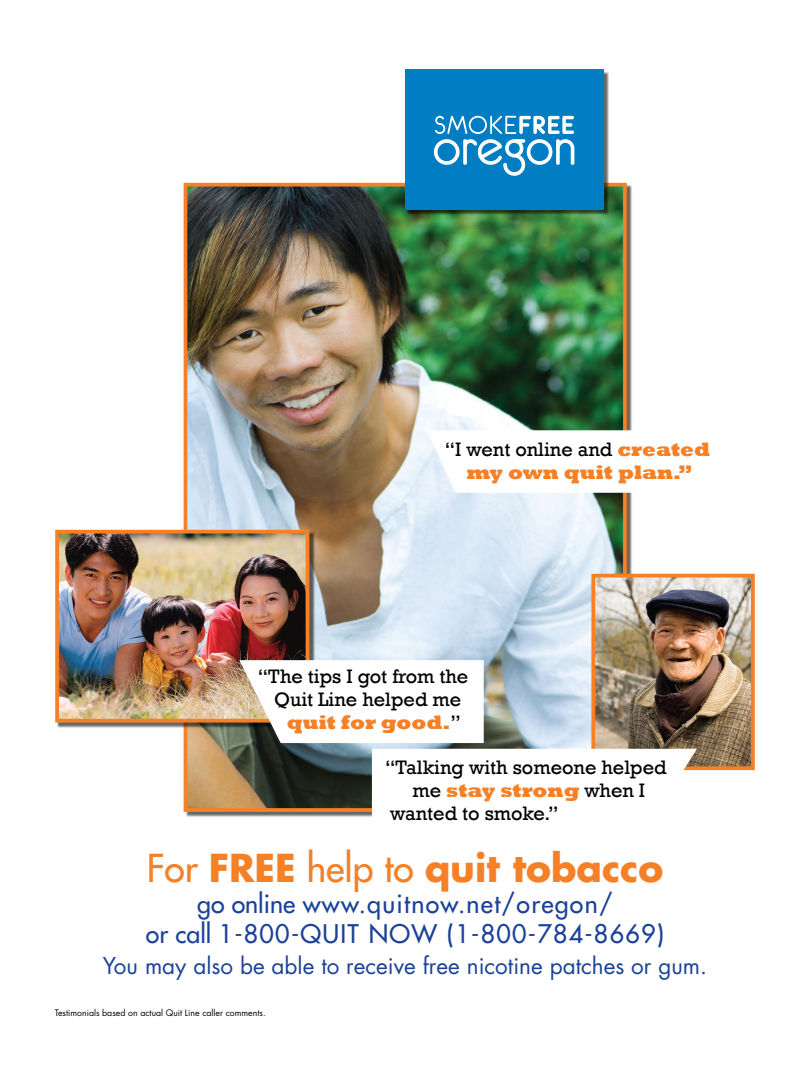
<style>
.page{position:relative;width:810px;height:1080px;background:#fff}
.page>*{position:absolute;margin:0;border:0;box-sizing:border-box;transform-origin:0 0}
.t1{font:700 37.5px "Futura";color:#f58025}
.t2{font:25px/30.6px "Futura";letter-spacing:.05em;color:#1b4298;text-align:center}
.t3{font:22.5px "Futura";color:#1b4298}
.t4{font:20px "Rockwell";color:#000}
.t5{font:800 20px/23.1px "Rockwell";color:#f58025;text-align:center}
.t6{font:8.75px "Futura";color:#000}
.s1{font-weight:400;color:#000}
.s2{font-weight:400}
</style>
<div class="page">
<img style="left:189px;top:188px;width:433px;height:619px">
<div style="left:184px;top:183px;width:443px;height:629px;border:4px solid #f58025"></div>
<div style="left:407px;top:71px;width:202px;height:145px;background:#000;opacity:.6"></div>
<div style="left:405px;top:69px;width:198px;height:141px;background:#007dc3"></div>
<svg style="left:434px;top:116px;width:140px;height:60px"></svg>
<div style="left:57px;top:531px;width:258px;height:198px;background:#000;opacity:.6"></div>
<img style="left:60px;top:535px;width:244px;height:183px">
<div style="left:55px;top:530px;width:254px;height:193px;border:4px solid #f58025"></div>
<img style="left:596px;top:579px;width:154px;height:186px">
<div style="left:591px;top:574px;width:164px;height:196px;border:4px solid #f58025"></div>
<svg style="left:427px;top:430px;width:205px;height:63px"></svg>
<svg style="left:239px;top:660px;width:245px;height:83px"></svg>
<svg style="left:372px;top:749px;width:325px;height:63px"></svg>
<p class="t5" style="left:445px;top:438px;width:267px"><span class="s1">“I went online and</span> created my own quit plan.”</p>
<p class="t4" style="left:258px;top:665px;width:212px">“The tips I got from the</p>
<p class="t4" style="left:274px;top:688px;width:189px">Quit Line helped me</p>
<p class="t5" style="left:287px;top:711px;width:175px">quit for good.<span class="s1">”</span></p>
<p class="t4" style="left:385px;top:755px;width:283px">“Talking with someone helped</p>
<p class="t5" style="left:412px;top:779px;width:234px"><span class="s1">me</span> stay strong <span class="s1">when I</span></p>
<p class="t4" style="left:390px;top:801px;width:170px">wanted to smoke.”</p>
<h1 class="t1" style="left:147px;top:842px;width:518px"><span class="s2">For</span> FREE <span class="s2">help to</span> quit tobacco</h1>
<p class="t2" style="left:146px;top:888px;width:520px">go online www.quitnow.net/oregon/<br>or call 1-800-QUIT NOW (1-800-784-8669)</p>
<p class="t3" style="left:103px;top:950px;width:606px">You may also be able to receive free nicotine patches or gum.</p>
<p class="t6" style="left:55px;top:1007px;width:212px">Testimonials based on actual Quit Line caller comments.</p>
</div>
